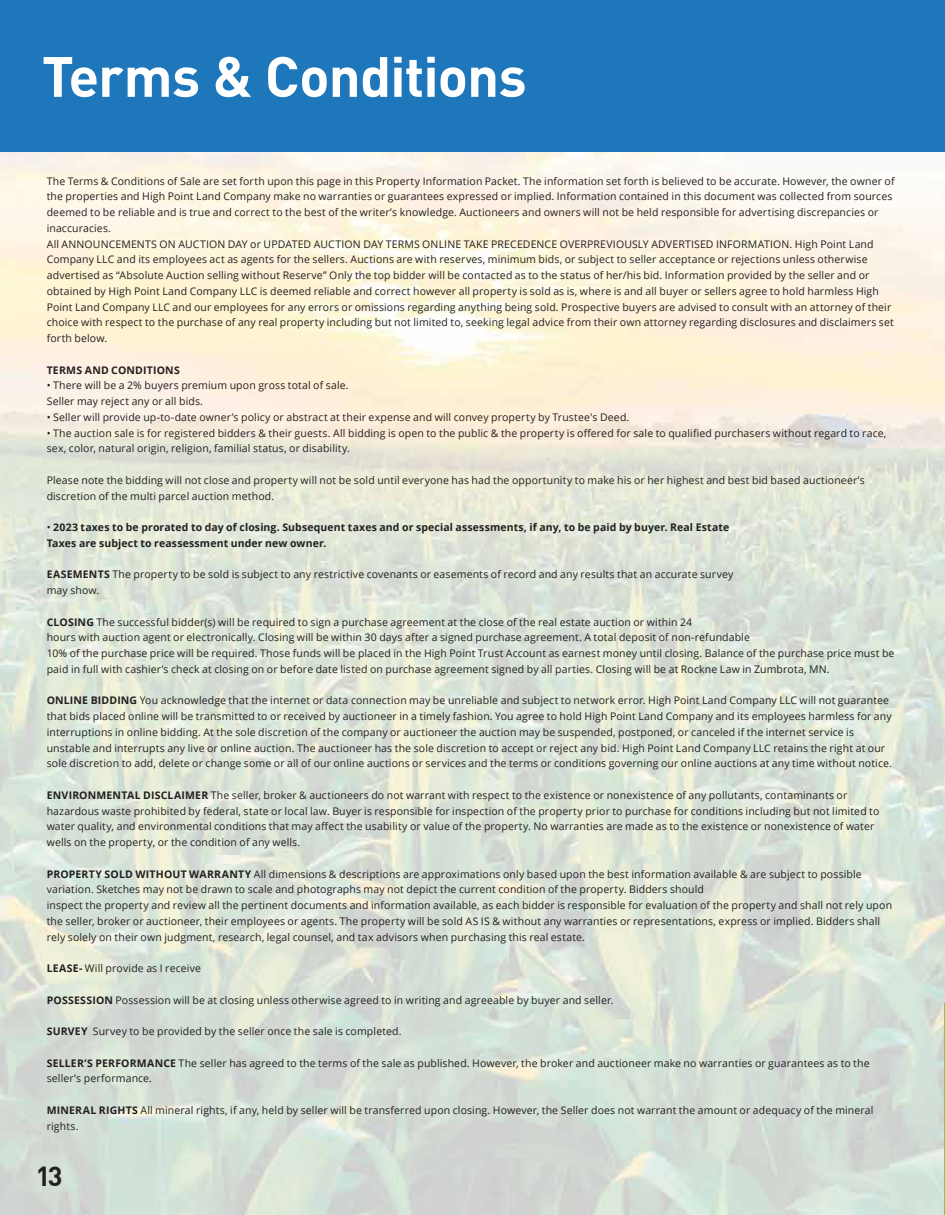
<style>
.page{position:relative;width:945px;height:1215px;background:#fff}
.page>*{position:absolute;margin:0;border:0;box-sizing:border-box;transform-origin:0 0}
.t1{font:700 55.95px "DIN";letter-spacing:-.015em;color:#fff}
.t2{font:27px "DIN Bold";color:#231f20}
.t3{font:10.5px/15.8px "Open Sans";letter-spacing:.01em;color:#231f20}
.t4{font:700 10.5px/15.8px "Open Sans";letter-spacing:.01em;color:#231f20}
.s1{font-weight:400}
.s2{font-weight:700}
</style>
<div class="page">
<img style="left:0;top:152px;width:945px;height:1063px">
<div style="left:0;top:0;width:945px;height:152px;background:#1e77bb"></div>
<h1 class="t1" style="left:42px;top:40px;width:486px">Terms &amp; Conditions</h1>
<p class="t3" style="left:47px;top:173px;width:849px">The Terms &amp; Conditions of Sale are set forth upon this page in this Property Information Packet. The information set forth is believed to be accurate. However, the owner of the properties and High Point Land Company make no warranties or guarantees expressed or implied. Information contained in this document was collected from sources deemed to be reliable and is true and correct to the best of the writer’s knowledge. Auctioneers and owners will not be held responsible for advertising discrepancies or inaccuracies.<br>All ANNOUNCEMENTS ON AUCTION DAY or UPDATED AUCTION DAY TERMS ONLINE TAKE PRECEDENCE OVERPREVIOUSLY ADVERTISED INFORMATION. High Point Land Company LLC and its employees act as agents for the sellers. Auctions are with reserves, minimum bids, or subject to seller acceptance or rejections unless otherwise advertised as “Absolute Auction selling without Reserve” Only the top bidder will be contacted as to the status of her/his bid. Information provided by the seller and or obtained by High Point Land Company LLC is deemed reliable and correct however all property is sold as is, where is and all buyer or sellers agree to hold harmless High Point Land Company LLC and our employees for any errors or omissions regarding anything being sold. Prospective buyers are advised to consult with an attorney of their choice with respect to the purchase of any real property including but not limited to, seeking legal advice from their own attorney regarding disclosures and disclaimers set forth below.</p>
<p class="t4" style="left:47px;top:362px;width:135px">TERMS AND CONDITIONS</p>
<p class="t3" style="left:47px;top:378px;width:303px">• There will be a 2% buyers premium upon gross total of sale.<br>Seller may reject any or all bids.</p>
<p class="t3" style="left:47px;top:409px;width:584px">• Seller will provide up-to-date owner’s policy or abstract at their expense and will convey property by Trustee's Deed.</p>
<p class="t3" style="left:47px;top:425px;width:841px">• The auction sale is for registered bidders &amp; their guests. All bidding is open to the public &amp; the property is offered for sale to qualified purchasers without regard to race, sex, color, natural origin, religion, familial status, or disability.</p>
<p class="t3" style="left:47px;top:472px;width:820px">Please note the bidding will not close and property will not be sold until everyone has had the opportunity to make his or her highest and best bid based auctioneer’s discretion of the multi parcel auction method.</p>
<p class="t4" style="left:47px;top:519px;width:684px"><span class="s1">•</span> 2023 taxes to be prorated to day of closing. Subsequent taxes and or special assessments, if any, to be paid by buyer. Real Estate<br>Taxes are subject to reassessment under new owner.</p>
<p class="t3" style="left:47px;top:567px;width:688px"><span class="s2">EASEMENTS</span> The property to be sold is subject to any restrictive covenants or easements of record and any results that an accurate survey may show.</p>
<p class="t3" style="left:47px;top:614px;width:849px"><span class="s2">CLOSING</span> The successful bidder(s) will be required to sign a purchase agreement at the close of the real estate auction or within 24<br>hours with auction agent or electronically. Closing will be within 30 days after a signed purchase agreement. A total deposit of non-refundable<br>10% of the purchase price will be required. Those funds will be placed in the High Point Trust Account as earnest money until closing. Balance of the purchase price must be paid in full with cashier’s check at closing on or before date listed on purchase agreement signed by all parties. Closing will be at Rockne Law in Zumbrota, MN.</p>
<p class="t3" style="left:47px;top:693px;width:847px"><span class="s2">ONLINE BIDDING</span> You acknowledge that the internet or data connection may be unreliable and subject to network error. High Point Land Company LLC will not guarantee that bids placed online will be transmitted to or received by auctioneer in a timely fashion. You agree to hold High Point Land Company and its employees harmless for any interruptions in online bidding. At the sole discretion of the company or auctioneer the auction may be suspended, postponed, or canceled if the internet service is unstable and interrupts any live or online auction. The auctioneer has the sole discretion to accept or reject any bid. High Point Land Company LLC retains the right at our sole discretion to add, delete or change some or all of our online auctions or services and the terms or conditions governing our online auctions at any time without notice.</p>
<p class="t3" style="left:47px;top:787px;width:834px"><span class="s2">ENVIRONMENTAL DISCLAIMER</span> The seller, broker &amp; auctioneers do not warrant with respect to the existence or nonexistence of any pollutants, contaminants or hazardous waste prohibited by federal, state or local law. Buyer is responsible for inspection of the property prior to purchase for conditions including but not limited to water quality, and environmental conditions that may affect the usability or value of the property. No warranties are made as to the existence or nonexistence of water wells on the property, or the condition of any wells.</p>
<p class="t3" style="left:47px;top:866px;width:847px"><span class="s2">PROPERTY SOLD WITHOUT WARRANTY</span> All dimensions &amp; descriptions are approximations only based upon the best information available &amp; are subject to possible variation. Sketches may not be drawn to scale and photographs may not depict the current condition of the property. Bidders should<br>inspect the property and review all the pertinent documents and information available, as each bidder is responsible for evaluation of the property and shall not rely upon the seller, broker or auctioneer, their employees or agents. The property will be sold AS IS &amp; without any warranties or representations, express or implied. Bidders shall rely solely on their own judgment, research, legal counsel, and tax advisors when purchasing this real estate.</p>
<p class="t3" style="left:47px;top:960px;width:156px"><span class="s2">LEASE-</span> Will provide as I receive</p>
<p class="t3" style="left:47px;top:992px;width:568px"><span class="s2">POSSESSION</span> Possession will be at closing unless otherwise agreed to in writing and agreeable by buyer and seller.</p>
<p class="t3" style="left:47px;top:1023px;width:356px"><span class="s2">SURVEY</span> Survey to be provided by the seller once the sale is completed.</p>
<p class="t3" style="left:47px;top:1055px;width:824px"><span class="s2">SELLER’S PERFORMANCE</span> The seller has agreed to the terms of the sale as published. However, the broker and auctioneer make no warranties or guarantees as to the seller’s performance.</p>
<p class="t3" style="left:47px;top:1102px;width:828px"><span class="s2">MINERAL RIGHTS</span> All mineral rights, if any, held by seller will be transferred upon closing. However, the Seller does not warrant the amount or adequacy of the mineral rights.</p>
<h2 class="t2" style="left:36px;top:1158px;width:28px">13</h2>
</div>
